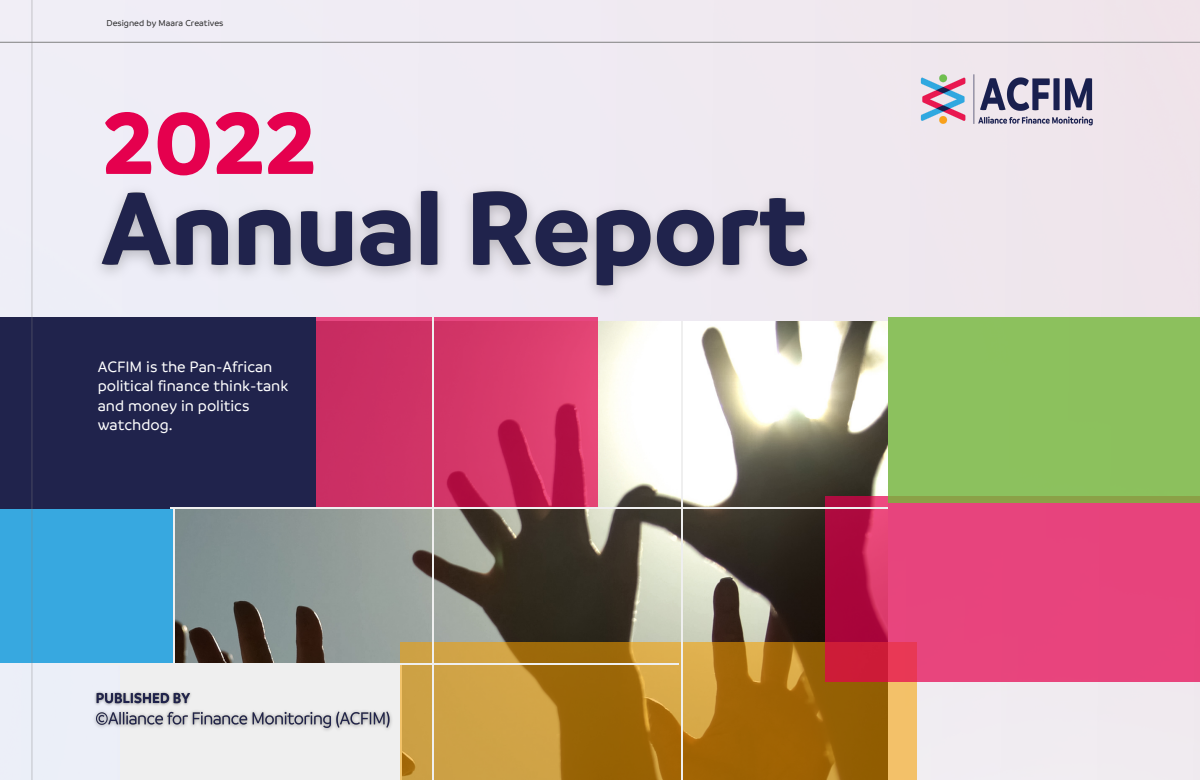
<style>
.page{position:relative;width:1200px;height:780px;background:#efeaf1}
.page>*{position:absolute;margin:0;border:0;box-sizing:border-box;transform-origin:0 0}
.t1{font:700 93.12px "Branding SF";color:#e5004e}
.t2{font:500 16.2px/19.5px "Branding SF";color:#fff}
.t3{font:500 9.24px "Branding SF";color:#2b2b2b}
</style>
<div class="page">
<img style="left:175px;top:322px;width:713px;height:341px">
<svg style="left:315px;top:319px;width:283px;height:189px;background:#cf3365"></svg>
<div style="left:0;top:496px;width:174px;height:167px;background:#37a8e0"></div>
<div style="left:121px;top:665px;width:281px;height:115px;background:#efefef"></div>
<svg style="left:400px;top:642px;width:517px;height:138px;background:#b58224"></svg>
<svg style="left:825px;top:496px;width:375px;height:186px;background:#e03c72"></svg>
<div style="left:0;top:318px;width:315px;height:191px;background:#20234c"></div>
<hr style="left:0;top:42px;width:1200px;height:1px;background:#808080">
<hr style="left:681px;top:322px;width:1px;height:458px;background:#efefef">
<hr style="left:432px;top:318px;width:1px;height:462px;background:#efefef">
<hr style="left:174px;top:508px;width:1px;height:272px;background:#efefef">
<hr style="left:170px;top:508px;width:718px;height:1px;background:#efefef">
<hr style="left:100px;top:663px;width:579px;height:2px;background:#efefef">
<img style="left:920px;top:74px;width:173px;height:52px">
<img style="left:82px;top:190px;width:728px;height:129px">
<hr style="left:32px;top:0;width:1px;height:780px;background:#808080">
<div style="left:888px;top:318px;width:312px;height:185px;background:#8cc15d"></div>
<img style="left:94px;top:711px;width:298px;height:20px">
<img style="left:94px;top:691px;width:100px;height:21px">
<p class="t3" style="left:106px;top:17px;width:118px">Designed by Maara Creatives</p>
<p class="t1" style="left:103px;top:85px;width:215px">2022</p>
<p class="t2" style="left:98px;top:356px;width:192px">ACFIM is the Pan-African political finance think-tank and money in politics watchdog.</p>
</div>
